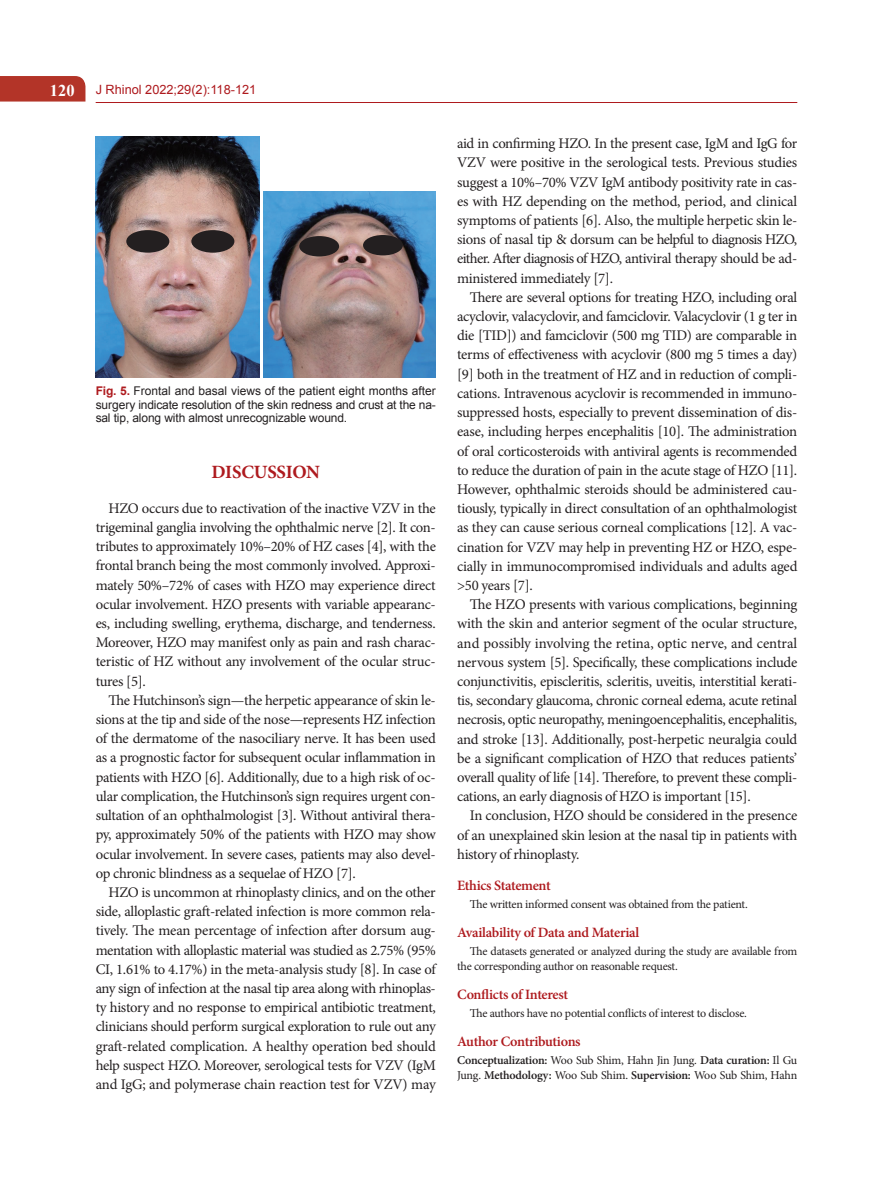
<style>
.page{position:relative;width:893px;height:1191px;background:#fff}
.page>*{position:absolute;margin:0;border:0;box-sizing:border-box;transform-origin:0 0}
.t1{font:700 18.75px "Minion Pro";letter-spacing:-.01em;color:#ae1a1e}
.t2{font:700 16.5px "Times New Roman";color:#fff}
.t3{font:14.7px/19.2px "Minion Pro";letter-spacing:-.02em;color:#231f20;text-align:justify}
.t4{font:600 14.25px "Minion Pro";letter-spacing:-.025em;color:#ae1a1e}
.t5{font:12.75px "Arial";color:#ae1a1e}
.t6{font:12px/15px "Minion Pro";letter-spacing:-.025em;color:#231f20}
.t7{font:12px/13.5px "Arial";letter-spacing:-.01em;color:#231f20;text-align:justify}
.s1{font-weight:700;color:#ae1a1e}
.s2{font-weight:600}
</style>
<div class="page">
<div style="left:0;top:76px;width:85px;height:26px;background:#b33428"></div>
<hr style="left:96px;top:102px;width:701px;height:1px;background:#ae1a1e">
<img style="left:263px;top:191px;width:173px;height:186px">
<img style="left:96px;top:136px;width:163px;height:241px">
<div style="left:126px;top:230px;width:43px;height:23px;background:#231f20;border-radius:50%"></div>
<div style="left:191px;top:230px;width:43px;height:23px;background:#231f20;border-radius:50%"></div>
<div style="left:299px;top:236px;width:40px;height:20px;background:#231f20;border-radius:50%"></div>
<div style="left:363px;top:235px;width:40px;height:20px;background:#231f20;border-radius:50%"></div>
<p class="t2" style="left:50px;top:79px;width:26px">120</p>
<p class="t5" style="left:96px;top:81px;width:162px">J Rhinol 2022;29(2):118-121</p>
<p class="t7" style="left:96px;top:384px;width:342px"><span class="s1">Fig. 5.</span> Frontal and basal views of the patient eight months after surgery indicate resolution of the skin redness and crust at the na&shy;sal tip, along with almost unrecognizable wound.</p>
<p class="t1" style="left:211px;top:458px;width:110px">DISCUSSION</p>
<p class="t3" style="left:96px;top:498px;width:342px;text-indent:13px">HZO occurs due to reactivation of the inactive VZV in the trigeminal ganglia involving the ophthalmic nerve [2]. It con&shy;tributes to approximately 10%–20% of HZ cases [4], with the frontal branch being the most commonly involved. Approxi&shy;mately 50%–72% of cases with HZO may experience direct ocular involvement. HZO presents with variable appearanc&shy;es, including swelling, erythema, discharge, and tenderness.<br>Moreover, HZO may manifest only as pain and rash charac&shy;teristic of HZ without any involvement of the ocular struc&shy;tures [5].</p>
<p class="t3" style="left:96px;top:690px;width:342px;text-indent:13px">The Hutchinson’s sign—the herpetic appearance of skin le&shy;sions at the tip and side of the nose—represents HZ infection of the dermatome of the nasociliary nerve. It has been used as a prognostic factor for subsequent ocular inflammation in patients with HZO [6]. Additionally, due to a high risk of oc&shy;ular complication, the Hutchinson’s sign requires urgent con&shy;sultation of an ophthalmologist [3]. Without antiviral thera&shy;py, approximately 50% of the patients with HZO may show ocular involvement. In severe cases, patients may also devel&shy;op chronic blindness as a sequelae of HZO [7].</p>
<p class="t3" style="left:96px;top:882px;width:342px;text-indent:13px">HZO is uncommon at rhinoplasty clinics, and on the other side, alloplastic graft-related infection is more common rela&shy;tively. The mean percentage of infection after dorsum aug&shy;mentation with alloplastic material was studied as 2.75% (95% CI, 1.61% to 4.17%) in the meta-analysis study [8]. In case of any sign of infection at the nasal tip area along with rhinoplas&shy;ty history and no response to empirical antibiotic treatment, clinicians should perform surgical exploration to rule out any graft-related complication. A healthy operation bed should help suspect HZO. Moreover, serological tests for VZV (IgM and IgG; and polymerase chain reaction test for VZV) may</p>
<p class="t3" style="left:457px;top:134px;width:342px">aid in confirming HZO. In the present case, IgM and IgG for VZV were positive in the serological tests. Previous studies suggest a 10%–70% VZV IgM antibody positivity rate in cas&shy;es with HZ depending on the method, period, and clinical symptoms of patients [6]. Also, the multiple herpetic skin le&shy;sions of nasal tip &amp; dorsum can be helpful to diagnosis HZO, either. After diagnosis of HZO, antiviral therapy should be ad&shy;ministered immediately [7].</p>
<p class="t3" style="left:457px;top:288px;width:342px;text-indent:13px">There are several options for treating HZO, including oral acyclovir, valacyclovir, and famciclovir. Valacyclovir (1 g ter in die [TID]) and famciclovir (500 mg TID) are comparable in terms of effectiveness with acyclovir (800 mg 5 times a day) [9] both in the treatment of HZ and in reduction of compli&shy;cations. Intravenous acyclovir is recommended in immuno&shy;suppressed hosts, especially to prevent dissemination of dis&shy;ease, including herpes encephalitis [10]. The administration of oral corticosteroids with antiviral agents is recommended to reduce the duration of pain in the acute stage of HZO [11].<br>However, ophthalmic steroids should be administered cau&shy;tiously, typically in direct consultation of an ophthalmologist as they can cause serious corneal complications [12]. A vac&shy;cination for VZV may help in preventing HZ or HZO, espe&shy;cially in immunocompromised individuals and adults aged &gt;50 years [7].</p>
<p class="t3" style="left:457px;top:595px;width:342px;text-indent:13px">The HZO presents with various complications, beginning with the skin and anterior segment of the ocular structure, and possibly involving the retina, optic nerve, and central nervous system [5]. Specifically, these complications include conjunctivitis, episcleritis, scleritis, uveitis, interstitial kerati&shy;tis, secondary glaucoma, chronic corneal edema, acute retinal necrosis, optic neuropathy, meningoencephalitis, encephalitis, and stroke [13]. Additionally, post-herpetic neuralgia could be a significant complication of HZO that reduces patients’ overall quality of life [14]. Therefore, to prevent these compli&shy;cations, an early diagnosis of HZO is important [15].</p>
<p class="t3" style="left:457px;top:806px;width:342px;text-indent:13px">In conclusion, HZO should be considered in the presence of an unexplained skin lesion at the nasal tip in patients with history of rhinoplasty.</p>
<p class="t4" style="left:457px;top:876px;width:95px">Ethics Statement</p>
<p class="t6" style="left:470px;top:896px;width:279px">The written informed consent was obtained from the patient.</p>
<p class="t4" style="left:457px;top:923px;width:184px">Availability of Data and Material</p>
<p class="t6" style="left:457px;top:943px;width:342px;text-indent:13px">The datasets generated or analyzed during the study are available from the corresponding author on reasonable request.</p>
<p class="t4" style="left:457px;top:985px;width:112px">Conflicts of Interest</p>
<p class="t6" style="left:470px;top:1005px;width:279px">The authors have no potential conflicts of interest to disclose.</p>
<p class="t4" style="left:457px;top:1032px;width:125px">Author Contributions</p>
<p class="t6" style="left:457px;top:1052px;width:342px"><span class="s2">Conceptualization:</span> Woo Sub Shim, Hahn Jin Jung. <span class="s2">Data curation:</span> Il Gu<br>Jung. <span class="s2">Methodology:</span> Woo Sub Shim. <span class="s2">Supervision:</span> Woo Sub Shim, Hahn</p>
</div>
